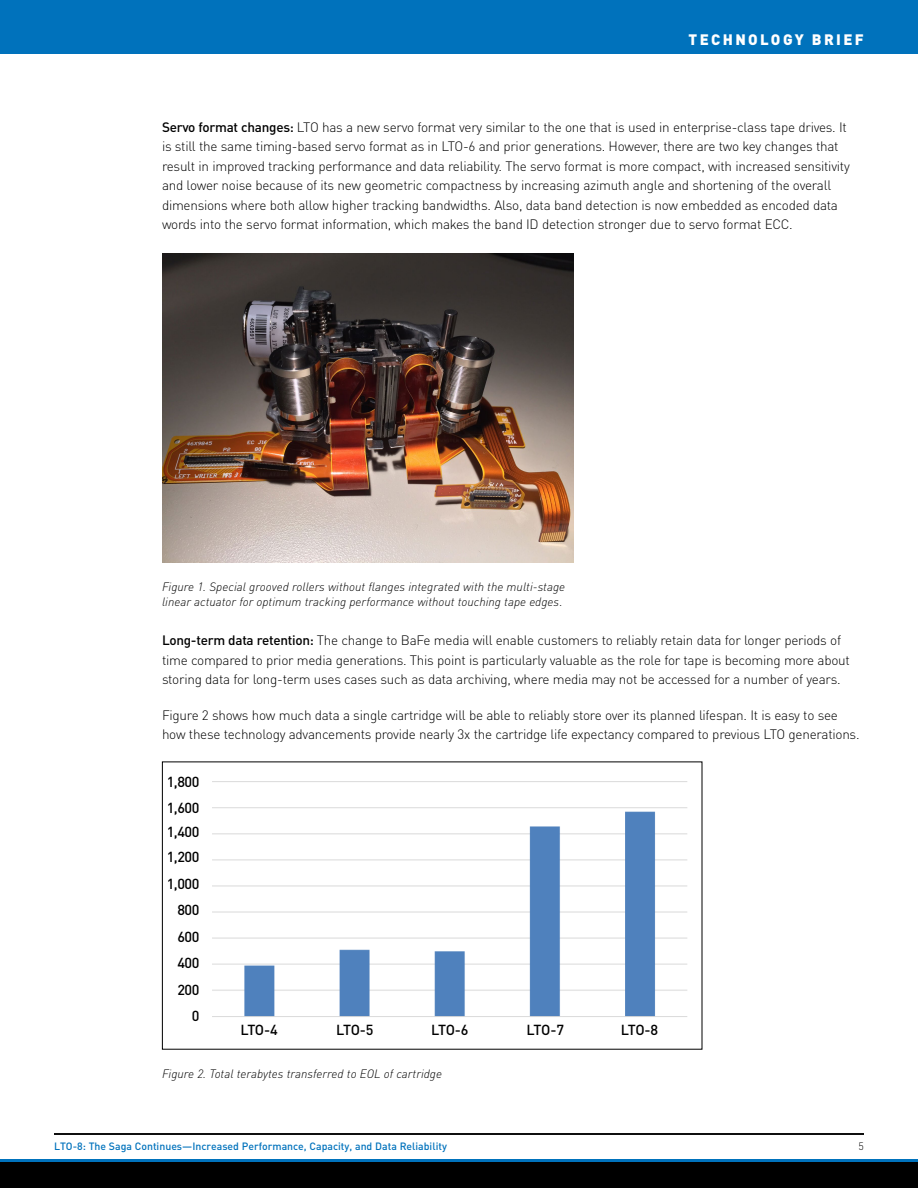
<style>
.page{position:relative;width:918px;height:1188px;background:#fff}
.page>*{position:absolute;margin:0;border:0;box-sizing:border-box;transform-origin:0 0}
.t1{font:900 15px "DIN Pro";letter-spacing:.16em;color:#fff}
.main_copy{font:500 14.4px "DIN Pro";letter-spacing:-.03em;color:#000}
.main_copy-2{font:300 13.5px/19.5px "DIN Pro";letter-spacing:-.02em;color:#000}
.main_copy-3{font:italic 300 12px/15px "DIN Pro";color:#000}
.t2{font:500 10.5px "DIN Pro";color:#0072bc}
.t3{font:300 10.5px "DIN Pro";color:#000}
.s1{font-weight:500}
.s2{font-style:normal}
</style>
<div class="page">
<div style="left:0;top:0;width:918px;height:54px;background:#0072bc"></div>
<div style="left:0;top:1162px;width:918px;height:26px;background:#000"></div>
<hr style="left:0;top:1160px;width:918px;height:2px;background:#0072bc">
<hr style="left:54px;top:1133px;width:810px;height:2px;background:#000">
<img style="left:162px;top:254px;width:411px;height:308px">
<img style="left:212px;top:781px;width:476px;height:236px">
<p class="t1" style="left:689px;top:27px;width:177px">TECHNOLOGY BRIEF</p>
<p class="main_copy-2" style="left:162px;top:116px;width:689px"><span class="s1">Servo format changes:</span> LTO has a new servo format very similar to the one that is used in enterprise-class tape drives. It is still the same timing-based servo format as in LTO-6 and prior generations. However, there are two key changes that result in improved tracking performance and data reliability. The servo format is more compact, with increased sensitivity and lower noise because of its new geometric compactness by increasing azimuth angle and shortening of the overall dimensions where both allow higher tracking bandwidths. Also, data band detection is now embedded as encoded data words into the servo format information, which makes the band ID detection stronger due to servo format ECC.</p>
<p class="main_copy-3" style="left:162px;top:578px;width:405px">Figure 1. Special grooved rollers without flanges integrated with the multi-stage linear actuator for optimum tracking performance without touching tape edges<span class="s2">.</span></p>
<p class="main_copy-2" style="left:162px;top:629px;width:689px"><span class="s1">Long-term data retention:</span> The change to BaFe media will enable customers to reliably retain data for longer periods of time compared to prior media generations. This point is particularly valuable as the role for tape is becoming more about storing data for long-term uses cases such as data archiving, where media may not be accessed for a number of years.</p>
<p class="main_copy-2" style="left:162px;top:704px;width:699px">Figure 2 shows how much data a single cartridge will be able to reliably store over its planned lifespan. It is easy to see how these technology advancements provide nearly 3x the cartridge life expectancy compared to previous LTO generations.</p>
<p class="main_copy" style="left:167px;top:770px;width:34px">1,800</p>
<p class="main_copy" style="left:167px;top:796px;width:34px">1,600</p>
<p class="main_copy" style="left:167px;top:820px;width:34px">1,400</p>
<p class="main_copy" style="left:167px;top:845px;width:34px">1,200</p>
<p class="main_copy" style="left:167px;top:872px;width:34px">1,000</p>
<p class="main_copy" style="left:177px;top:898px;width:24px">800</p>
<p class="main_copy" style="left:177px;top:925px;width:24px">600</p>
<p class="main_copy" style="left:177px;top:951px;width:24px">400</p>
<p class="main_copy" style="left:177px;top:978px;width:24px">200</p>
<p class="main_copy" style="left:192px;top:1004px;width:9px">0</p>
<p class="main_copy" style="left:240px;top:1018px;width:39px">LTO-4</p>
<p class="main_copy" style="left:336px;top:1018px;width:39px">LTO-5</p>
<p class="main_copy" style="left:431px;top:1018px;width:39px">LTO-6</p>
<p class="main_copy" style="left:527px;top:1018px;width:39px">LTO-7</p>
<p class="main_copy" style="left:621px;top:1018px;width:39px">LTO-8</p>
<p class="main_copy-3" style="left:162px;top:1065px;width:282px">Figure 2. Total terabytes transferred to EOL of cartridge</p>
<p class="t2" style="left:54px;top:1138px;width:394px">LTO-8: The Saga Continues—Increased Performance, Capacity, and Data Reliability</p>
<p class="t3" style="left:859px;top:1138px;width:7px">5</p>
</div>
